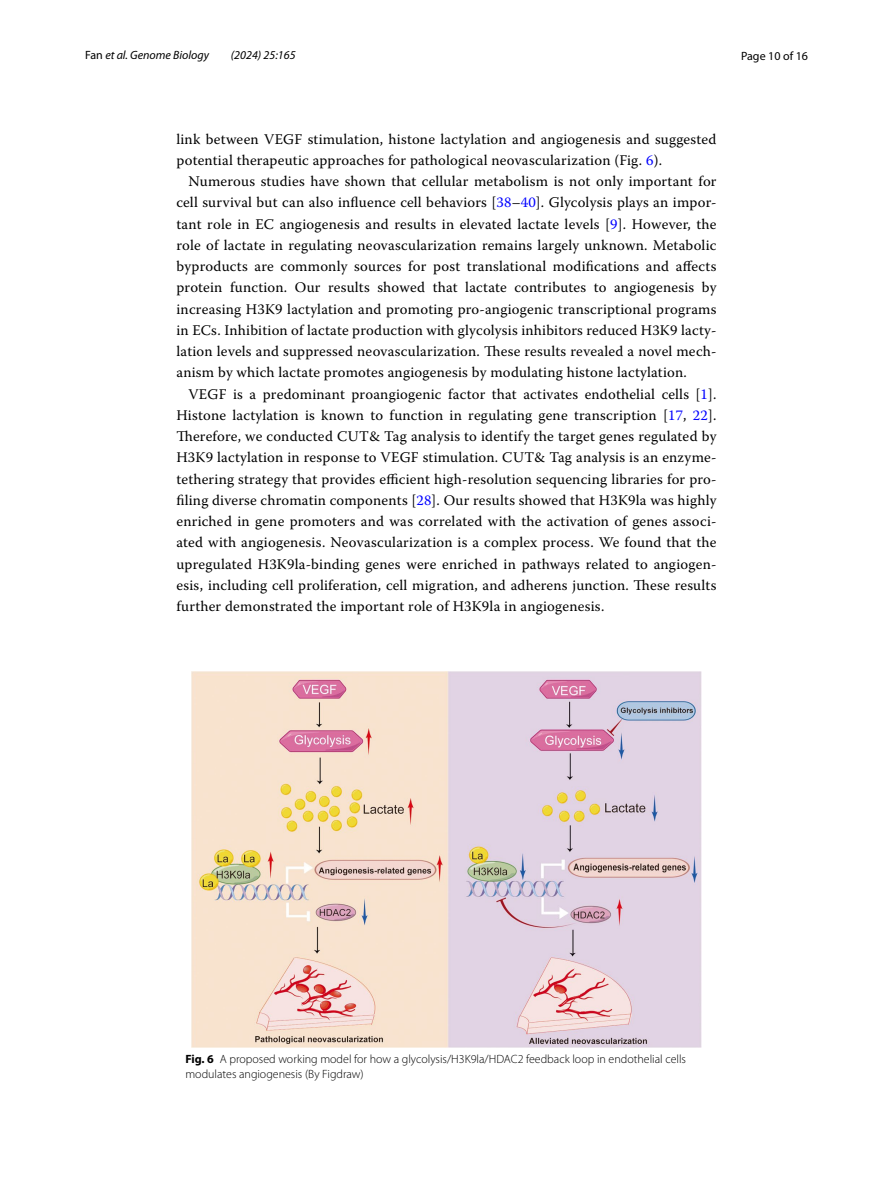
<style>
.page{position:relative;width:893px;height:1187px;background:#fff}
.page>*{position:absolute;margin:0;border:0;box-sizing:border-box;transform-origin:0 0}
.t1{font:14.7px/21.3px "Warnock Pro";letter-spacing:.015em;color:#000;text-align:justify}
.t2{font:300 12px/15px "Myriad Pro";color:#000}
.t3{font:italic 12px "Myriad Pro";color:#000}
.t4{font:12px "Myriad Pro";color:#000}
.s1{font-style:normal}
.s2{color:#00f}
.s3{font-weight:700}
</style>
<div class="page">
<img style="left:191px;top:671px;width:511px;height:376px">
<p class="t3" style="left:85px;top:48px;width:126px"><span class="s1">Fan</span> et al. Genome Biology</p>
<p class="t3" style="left:231px;top:48px;width:66px">(2024) 25:165</p>
<p class="t4" style="left:741px;top:48px;width:68px">Page 10 of 16</p>
<p class="t1" style="left:176px;top:128px;width:542px">link between VEGF stimulation, histone lactylation and angiogenesis and suggested potential therapeutic approaches for pathological neovascularization (Fig. <span class="s2">6</span>).</p>
<p class="t1" style="left:176px;top:170px;width:542px;text-indent:12px">Numerous studies have shown that cellular metabolism is not only important for cell survival but can also influence cell behaviors [<span class="s2">38</span>–<span class="s2">40</span>]. Glycolysis plays an impor&shy;tant role in EC angiogenesis and results in elevated lactate levels [<span class="s2">9</span>]. However, the role of lactate in regulating neovascularization remains largely unknown. Metabolic byproducts are commonly sources for post translational modifications and affects protein function. Our results showed that lactate contributes to angiogenesis by increasing H3K9 lactylation and promoting pro-angiogenic transcriptional programs in ECs. Inhibition of lactate production with glycolysis inhibitors reduced H3K9 lacty&shy;lation levels and suppressed neovascularization. These results revealed a novel mech&shy;anism by which lactate promotes angiogenesis by modulating histone lactylation.</p>
<p class="t1" style="left:176px;top:383px;width:542px;text-indent:12px">VEGF is a predominant proangiogenic factor that activates endothelial cells [<span class="s2">1</span>].<br>Histone lactylation is known to function in regulating gene transcription [<span class="s2">17</span>, <span class="s2">22</span>].<br>Therefore, we conducted CUT&amp; Tag analysis to identify the target genes regulated by H3K9 lactylation in response to VEGF stimulation. CUT&amp; Tag analysis is an enzyme&shy;tethering strategy that provides efficient high-resolution sequencing libraries for pro&shy;filing diverse chromatin components [<span class="s2">28</span>]. Our results showed that H3K9la was highly enriched in gene promoters and was correlated with the activation of genes associ&shy;ated with angiogenesis. Neovascularization is a complex process. We found that the upregulated H3K9la-binding genes were enriched in pathways related to angiogen&shy;esis, including cell proliferation, cell migration, and adherens junction. These results further demonstrated the important role of H3K9la in angiogenesis.</p>
<p class="t2" style="left:185px;top:1051px;width:502px"><span class="s3">Fig. 6</span> A proposed working model for how a glycolysis/H3K9la/HDAC2 feedback loop in endothelial cells modulates angiogenesis (By Figdraw)</p>
</div>
